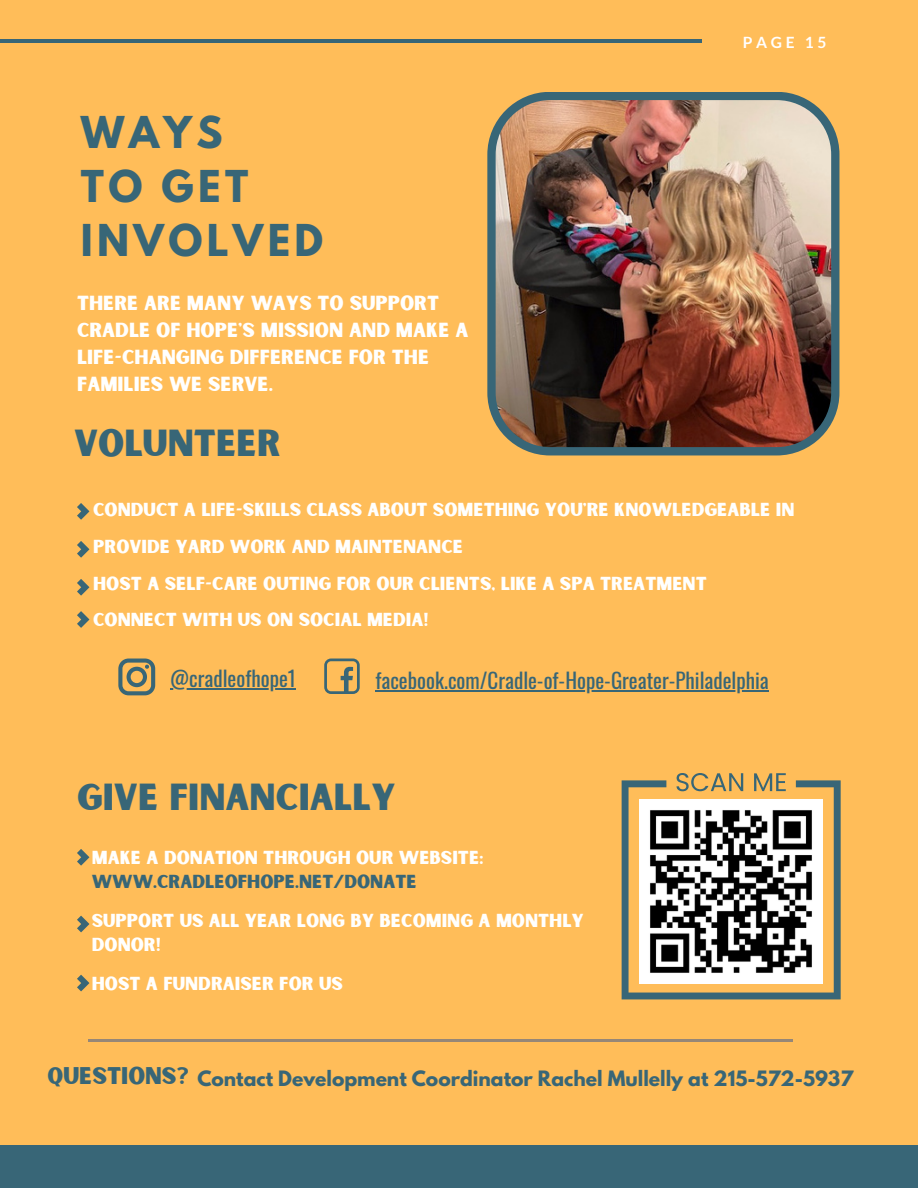
<style>
.page{position:relative;width:918px;height:1188px;background:#ffbd59}
.page>*{position:absolute;margin:0;border:0;box-sizing:border-box;transform-origin:0 0}
.t1{font:700 38.85px/54px "League Spartan";letter-spacing:.11em;color:#386677}
.t2{font:36px "Sunborn Sans One";color:#386677}
.t3{font:23.1px "Sunborn Sans One";color:#386677}
.t4{font:21px "Oswald";color:#386677}
.t5{font:19.5px/27px "Sunborn Sans One";color:#fffffe}
.t6{font:700 18.75px "League Spartan";color:#386677}
.t7{font:18px/24.5px "Sunborn Sans One";color:#fffffe}
.t8{font:700 15.6px "Lato";letter-spacing:.23em;color:#fff}
.s1{color:#386677}
</style>
<div class="page">
<hr style="left:88px;top:1040px;width:353px;height:2px;background:#968777">
<div style="left:0;top:1146px;width:918px;height:42px;background:#386677"></div>
<hr style="left:0;top:40px;width:701px;height:3px;background:#386677">
<hr style="left:439px;top:1040px;width:353px;height:2px;background:#968777">
<svg style="left:324px;top:659px;width:36px;height:35px"></svg>
<svg style="left:118px;top:659px;width:37px;height:36px"></svg>
<svg style="left:622px;top:780px;width:219px;height:219px"></svg>
<svg style="left:677px;top:773px;width:66px;height:18px"></svg>
<svg style="left:754px;top:773px;width:32px;height:18px"></svg>
<svg style="left:77px;top:503px;width:12px;height:17px"></svg>
<hr style="left:375px;top:690px;width:394px;height:2px;background:#386677">
<hr style="left:170px;top:688px;width:126px;height:1px;background:#386677">
<svg style="left:77px;top:541px;width:12px;height:17px"></svg>
<svg style="left:77px;top:579px;width:12px;height:17px"></svg>
<svg style="left:77px;top:611px;width:12px;height:17px"></svg>
<svg style="left:77px;top:849px;width:12px;height:17px"></svg>
<svg style="left:77px;top:916px;width:12px;height:16px"></svg>
<svg style="left:77px;top:975px;width:12px;height:16px"></svg>
<img style="left:487px;top:92px;width:352px;height:363px">
<p class="t1" style="left:81px;top:110px;width:244px">WAYS<br>TO GET<br>INVOLVED</p>
<p class="t5" style="left:77px;top:290px;width:393px">THERE ARE MANY WAYS TO SUPPORT<br>CRADLE OF HOPE'S MISSION AND MAKE A<br>LIFE-CHANGING DIFFERENCE FOR THE<br>FAMILIES WE SERVE.</p>
<p class="t2" style="left:74px;top:420px;width:208px">VOLUNTEER</p>
<p class="t8" style="left:743px;top:32px;width:85px">PAGE 15</p>
<h1 class="t7" style="left:93px;top:498px;width:703px">CONDUCT A LIFE-SKILLS CLASS ABOUT SOMETHING YOU'RE KNOWLEDGEABLE IN</h1>
<p class="t7" style="left:93px;top:535px;width:371px">PROVIDE YARD WORK AND MAINTENANCE</p>
<h5 class="t7" style="left:93px;top:572px;width:615px">HOST A SELF-CARE OUTING FOR OUR CLIENTS, LIKE A SPA TREATMENT</h5>
<h2 class="t7" style="left:93px;top:609px;width:337px">CONNECT WITH US ON SOCIAL MEDIA!</h2>
<p class="t4" style="left:170px;top:662px;width:127px">@cradleofhope1</p>
<p class="t4" style="left:375px;top:664px;width:395px">facebook.com/Cradle-of-Hope-Greater-Philadelphia</p>
<p class="t2" style="left:77px;top:774px;width:320px">GIVE FINANCIALLY</p>
<p class="t7" style="left:92px;top:846px;width:393px">MAKE A DONATION THROUGH OUR WEBSITE:<br><span class="s1">WWW.CRADLEOFHOPE.NET/DONATE</span></p>
<p class="t7" style="left:92px;top:909px;width:494px">SUPPORT US ALL YEAR LONG BY BECOMING A MONTHLY<br>DONOR!</p>
<p class="t7" style="left:92px;top:972px;width:253px">HOST A FUNDRAISER FOR US</p>
<p class="t3" style="left:47px;top:1061px;width:142px">QUESTIONS?</p>
<h3 class="t6" style="left:197px;top:1069px;width:657px">Contact Development Coordinator Rachel Mullelly at 215-572-5937</h3>
</div>
